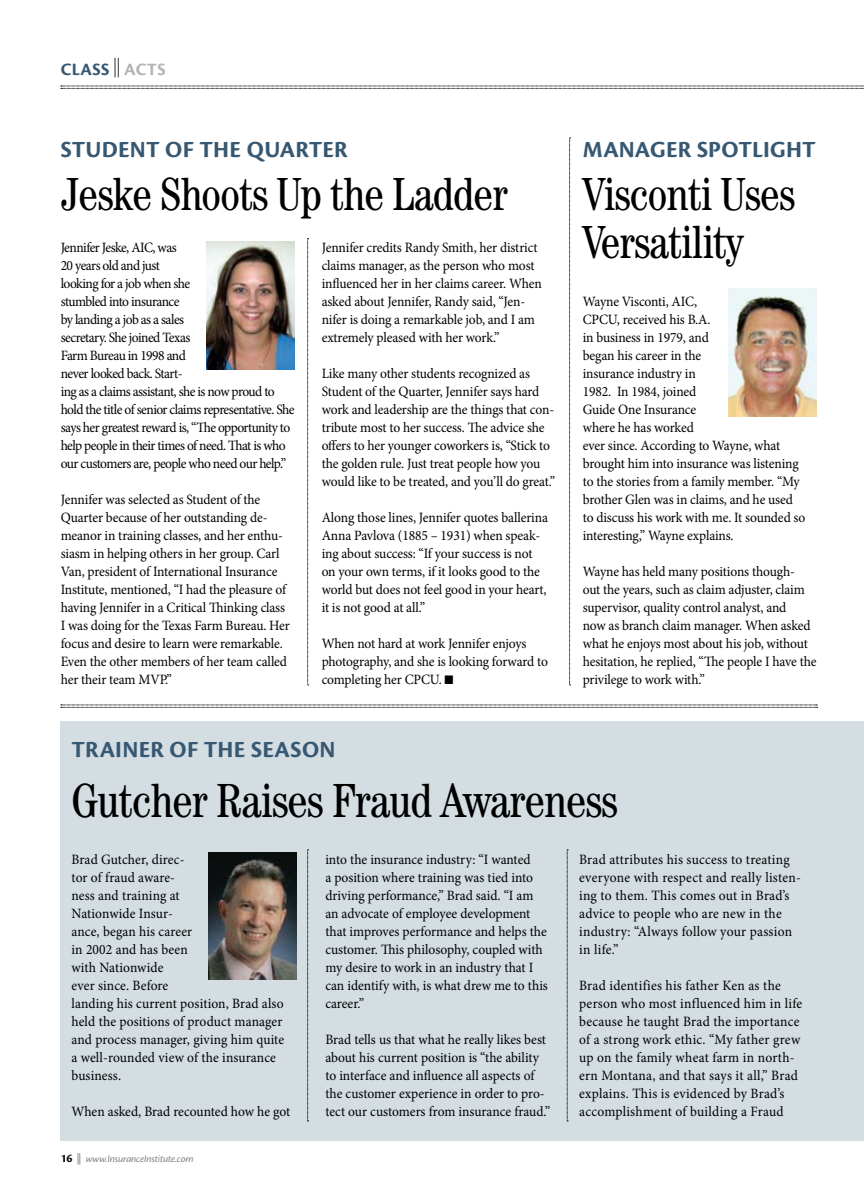
<style>
.page{position:relative;width:864px;height:1202px;background:#fff}
.page>*{position:absolute;margin:0;border:0;box-sizing:border-box;transform-origin:0 0}
.t1{font:condensed 48px "Century Std";letter-spacing:-.02em;color:#000;scale:.95 1}
.t2{font:condensed 46.5px/48px "Century Std";letter-spacing:-.02em;color:#000;scale:.95 1}
.t3{font:700 24px "Cronos Pro";letter-spacing:.01em;color:#365872}
.t4{font:700 18px "Cronos Pro";letter-spacing:.02em;color:#365872}
.t5{font:14.25px/18px "Minion Pro";letter-spacing:-.01em;color:#000;scale:.95 1}
.t6{font:14.25px/18px "Minion Pro";letter-spacing:.02em;color:#000;scale:.95 1}
.t7{font:14.25px/18px "Minion Pro";letter-spacing:-.045em;color:#000;scale:.95 1}
.t8{font:14.25px/18px "Minion Pro";letter-spacing:.01em;color:#000;scale:.95 1}
.t9{font:italic 10.5px "Cronos Pro";letter-spacing:-.015em;color:#808285}
.s1{font-family:"European Pi Two";font-weight:400;color:#000}
.s2{color:#b2b4b6}
.s3{font-family:"European Pi Three"}
.s4{font-weight:700;font-style:normal;font-size:12px;color:#000}
.s5{font-family:"European Pi Two";font-style:normal;color:#000}
</style>
<div class="page">
<div style="left:61px;top:721px;width:803px;height:420px;background:#d3dde2"></div>
<svg style="left:61px;top:86px;width:803px;height:3px"></svg>
<svg style="left:307px;top:238px;width:2px;height:447px"></svg>
<svg style="left:569px;top:138px;width:2px;height:547px"></svg>
<svg style="left:307px;top:849px;width:2px;height:272px"></svg>
<svg style="left:567px;top:849px;width:1px;height:272px"></svg>
<svg style="left:61px;top:704px;width:757px;height:4px;background:#b2b2b2"></svg>
<img style="left:206px;top:242px;width:89px;height:128px">
<img style="left:208px;top:852px;width:89px;height:128px">
<img style="left:728px;top:288px;width:89px;height:128px">
<p class="t4" style="left:61px;top:59px;width:106px">CLASS <span class="s1">,</span> <span class="s2">ACTS</span></p>
<h3 class="t3" style="left:61px;top:135px;width:288px">STUDENT OF THE QUARTER</h3>
<h3 class="t3" style="left:583px;top:135px;width:234px">MANAGER SPOTLIGHT</h3>
<h2 class="t2" style="left:61px;top:170px;width:472px">Jeske Shoots Up the Ladder</h2>
<h2 class="t2" style="left:583px;top:170px;width:225px">Visconti Uses<br>Versatility</h2>
<p class="t5" style="left:583px;top:293px;width:236px">Wayne Visconti, AIC,<br>CPCU, received his B.A.<br>in business in 1979, and<br>began his career in the<br>insurance industry in<br>1982. In 1984, joined<br>Guide One Insurance<br>where he has worked<br>ever since. According to Wayne, what brought him into insurance was listening to the stories from a family member. “My brother Glen was in claims, and he used to discuss his work with me. It sounded so interesting,” Wayne explains.</p>
<p class="t5" style="left:583px;top:562px;width:248px">Wayne has held many positions though-<br>out the years, such as claim adjuster, claim supervisor, quality control analyst, and<br>now as branch claim manager. When asked what he enjoys most about his job, without hesitation, he replied, “The people I have the privilege to work with.”</p>
<p class="t5" style="left:322px;top:238px;width:233px">Jennifer credits Randy Smith, her district claims manager, as the person who most influenced her in her claims career. When asked about Jennifer, Randy said, “Jen&shy;nifer is doing a remarkable job, and I am extremely pleased with her work.”</p>
<p class="t5" style="left:322px;top:364px;width:247px">Like many other students recognized as Student of the Quarter, Jennifer says hard work and leadership are the things that con&shy;tribute most to her success. The advice she offers to her younger coworkers is, “Stick to the golden rule. Just treat people how you would like to be treated, and you’ll do great.”</p>
<p class="t5" style="left:322px;top:508px;width:240px">Along those lines, Jennifer quotes ballerina Anna Pavlova (1885 – 1931) when speak&shy;ing about success: “If your success is not on your own terms, if it looks good to the world but does not feel good in your heart, it is not good at all.”</p>
<p class="t5" style="left:322px;top:634px;width:240px">When not hard at work Jennifer enjoys photography, and she is looking forward to completing her CPCU. <span class="s3">K</span></p>
<p class="t7" style="left:61px;top:239px;width:248px">Jennifer Jeske, AIC, was<br>20 years old and just<br>looking for a job when she<br>stumbled into insurance<br>by landing a job as a sales<br>secretary. She joined Texas<br>Farm Bureau in 1998 and<br>never looked back. Start-<br>ing as a claims assistant, she is now proud to hold the title of senior claims representative. She says her greatest reward is, “The opportunity to help people in their times of need. That is who our customers are, people who need our help.”</p>
<p class="t5" style="left:61px;top:490px;width:243px">Jennifer was selected as Student of the Quarter because of her outstanding de&shy;meanor in training classes, and her enthu&shy;siasm in helping others in her group. Carl Van, president of International Insurance Institute, mentioned, “I had the pleasure of having Jennifer in a Critical Thinking class I was doing for the Texas Farm Bureau. Her focus and desire to learn were remarkable.<br>Even the other members of her team called her their team MVP.”</p>
<h3 class="t3" style="left:72px;top:736px;width:262px">TRAIN ER OF THE SEASON</h3>
<h1 class="t1" style="left:71px;top:772px;width:577px">Gutcher Raises Fraud Awareness</h1>
<p class="t8" style="left:71px;top:851px;width:225px">Brad Gutcher, direc-<br>tor of fraud aware-<br>ness and training at<br>Nationwide Insur-<br>ance, began his career<br>in 2002 and has been<br>with Nationwide<br>ever since. Before<br>landing his current position, Brad also held the positions of product manager and process manager, giving him quite a well-rounded view of the insurance business.</p>
<p class="t5" style="left:71px;top:1102px;width:232px">When asked, Brad recounted how he got</p>
<p class="t9" style="left:61px;top:1153px;width:134px"><span class="s4">16</span> <span class="s5">,</span> www.InsuranceInstitute.com</p>
<p class="t5" style="left:325px;top:850px;width:236px">into the insurance industry: “I wanted<br>a position where training was tied into driving performance,” Brad said. “I am an advocate of employee development that improves performance and helps the customer. This philosophy, coupled with my desire to work in an industry that I can identify with, is what drew me to this career.”</p>
<p class="t5" style="left:325px;top:1030px;width:238px">Brad tells us that what he really likes best about his current position is “the ability to interface and influence all aspects of the customer experience in order to pro&shy;tect our customers from insurance fraud.”</p>
<p class="t6" style="left:579px;top:850px;width:235px">Brad attributes his success to treating everyone with respect and really listen&shy;ing to them. This comes out in Brad’s advice to people who are new in the industry: “Always follow your passion in life.”</p>
<p class="t6" style="left:579px;top:976px;width:236px">Brad identifies his father Ken as the person who most influenced him in life because he taught Brad the importance of a strong work ethic. “My father grew up on the family wheat farm in north&shy;ern Montana, and that says it all,” Brad explains. This is evidenced by Brad’s accomplishment of building a Fraud</p>
</div>
